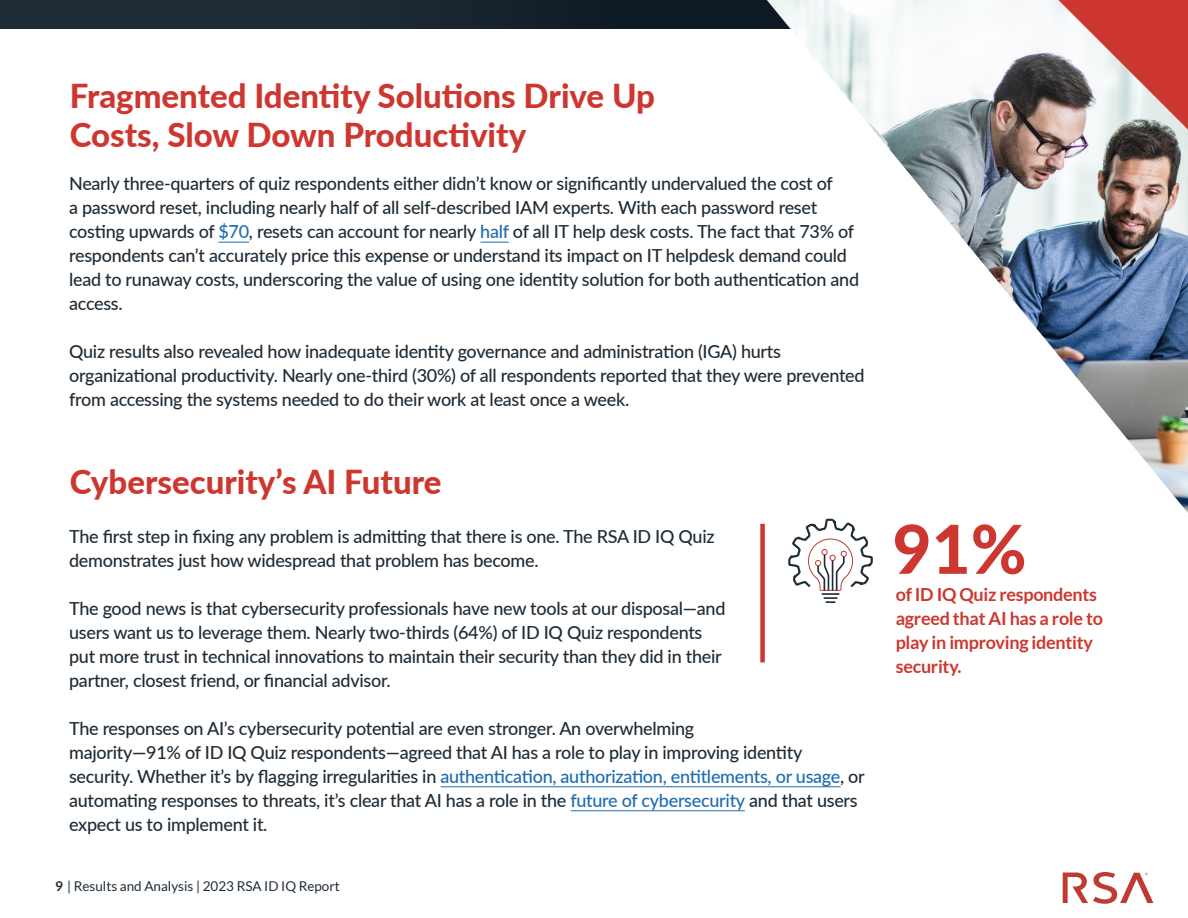
<style>
.page{position:relative;width:1188px;height:918px;background:#fff}
.page>*{position:absolute;margin:0;border:0;box-sizing:border-box;transform-origin:0 0}
.t1{font:800 67.5px "Lato";color:#ce372f}
.t2{font:800 33px/39.6px "Lato";color:#ce372f}
.t3{font:500 18px/24px "Lato";letter-spacing:-.015em;color:#1f2c36}
.t4{font:700 18px/24px "Lato";letter-spacing:-.015em;color:#ce372f}
.t5{font:13.5px "Lato";color:#1f2c36}
.s1{color:#1f6cae}
.s2{font-weight:700}
</style>
<div class="page">
<svg style="left:0;top:0;width:767px;height:29px;background:#18252f"></svg>
<hr style="left:219px;top:242px;width:30px;height:1px;background:#1f6cae">
<svg style="left:480px;top:242px;width:29px;height:1px"></svg>
<hr style="left:441px;top:786px;width:400px;height:1px;background:#1f6cae">
<hr style="left:571px;top:810px;width:174px;height:1px;background:#1f6cae">
<img style="left:767px;top:0;width:421px;height:513px">
<svg style="left:954px;top:0;width:234px;height:130px"></svg>
<svg style="left:788px;top:518px;width:85px;height:85px"></svg>
<div style="left:760px;top:524px;width:5px;height:138px;background:#ce372f"></div>
<svg style="left:1063px;top:872px;width:90px;height:32px"></svg>
<h2 class="t2" style="left:70px;top:74px;width:587px">Fragmented Identity Solutions Drive Up<br>Costs, Slow Down Productivity</h2>
<p class="t3" style="left:69px;top:171px;width:792px">Nearly three-quarters of quiz respondents either didn’t know or significantly undervalued the cost of<br>a password reset, including nearly half of all self-described IAM experts. With each password reset costing upwards of <span class="s1">$70</span>, resets can account for nearly <span class="s1">half</span> of all IT help desk costs. The fact that 73% of respondents can’t accurately price this expense or understand its impact on IT helpdesk demand could lead to runaway costs, underscoring the value of using one identity solution for both authentication and access.</p>
<p class="t3" style="left:69px;top:339px;width:797px">Quiz results also revealed how inadequate identity governance and administration (IGA) hurts organizational productivity. Nearly one-third (30%) of all respondents reported that they were prevented from accessing the systems needed to do their work at least once a week.</p>
<h2 class="t2" style="left:70px;top:461px;width:373px">Cybersecurity’s AI Future</h2>
<p class="t3" style="left:69px;top:523px;width:647px">The first step in fixing any problem is admitting that there is one. The RSA ID IQ Quiz demonstrates just how widespread that problem has become.</p>
<p class="t3" style="left:69px;top:595px;width:658px">The good news is that cybersecurity professionals have new tools at our disposal—and users want us to leverage them. Nearly two-thirds (64%) of ID IQ Quiz respondents put more trust in technical innovations to maintain their security than they did in their partner, closest friend, or financial advisor.</p>
<p class="t3" style="left:69px;top:715px;width:797px">The responses on AI’s cybersecurity potential are even stronger. An overwhelming<br>majority—91% of ID IQ Quiz respondents—agreed that AI has a role to play in improving identity security. Whether it’s by flagging irregularities in <span class="s1">authentication, authorization, entitlements, or usage</span>, or automating responses to threats, it’s clear that AI has a role in the <span class="s1">future of cybersecurity</span> and that users expect us to implement it.</p>
<p class="t5" style="left:55px;top:879px;width:286px"><span class="s2">9</span> | Results and Analysis | 2023 RSA ID IQ Report</p>
<h1 class="t1" style="left:892px;top:499px;width:136px">91%</h1>
<p class="t4" style="left:896px;top:583px;width:209px">of ID IQ Quiz respondents agreed that AI has a role to play in improving identity security.</p>
</div>
